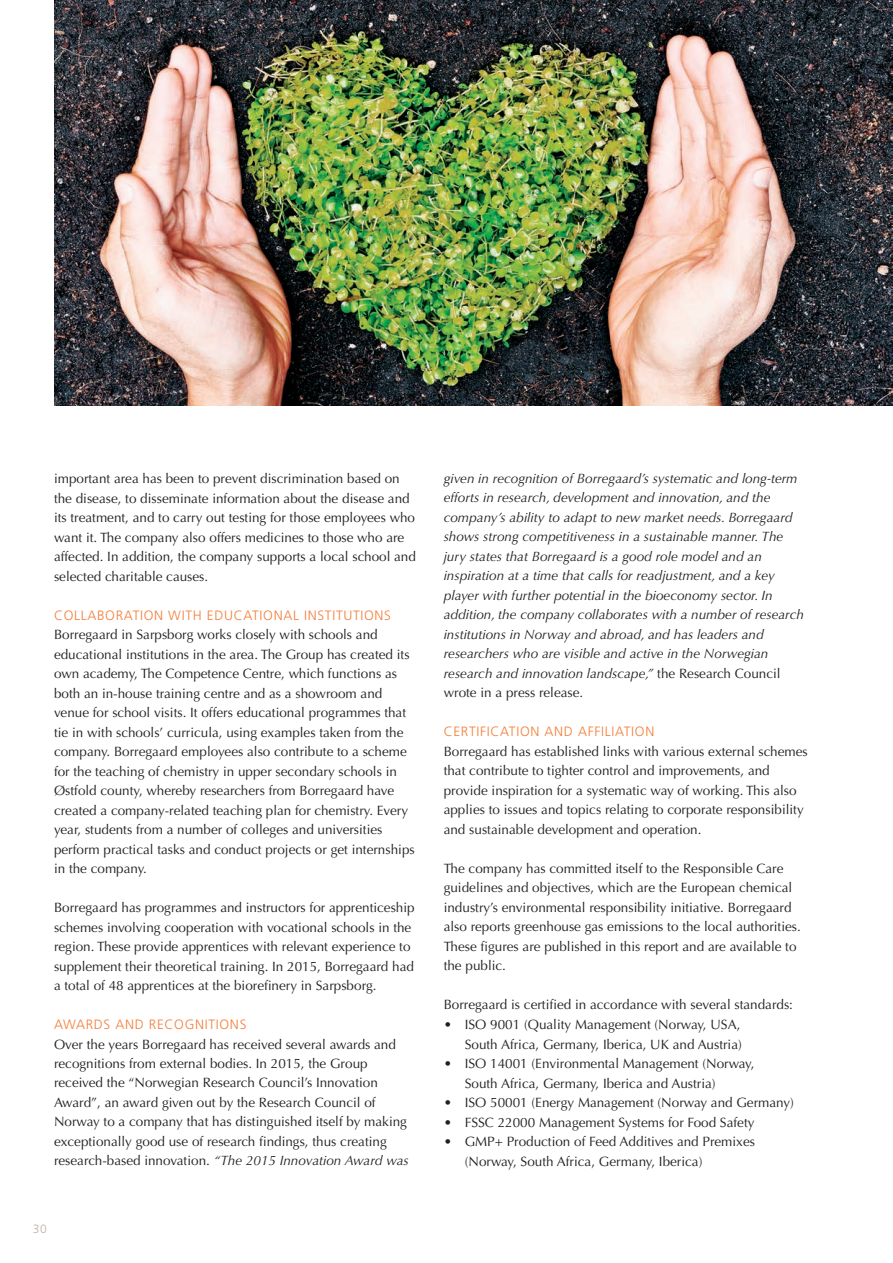
<style>
.page{position:relative;width:893px;height:1263px;background:#fff}
.page>*{position:absolute;margin:0;border:0;box-sizing:border-box;transform-origin:0 0}
.t1{font:13.5px/19.5px "Optima";color:#231f20}
.t2{font:italic 13.5px/19.5px "Optima";color:#231f20}
.t3{font:300 13.5px "Frutiger";letter-spacing:.05em;color:#f47e39}
.t4{font:300 12px "Frutiger";color:#bcb09f}
.s1{font-style:italic}
.s2{font-style:normal}
</style>
<div class="page">
<img style="left:54px;top:0;width:839px;height:405px">
<p class="t1" style="left:54px;top:469px;width:363px">important area has been to prevent discrimination based on the disease, to disseminate information about the disease and its treatment, and to carry out testing for those employees who want it. The company also offers medicines to those who are affected. In addition, the company supports a local school and selected charitable causes.</p>
<p class="t3" style="left:54px;top:607px;width:339px">COLLABORATION WITH EDUCATIONAL INSTITUTIONS</p>
<p class="t1" style="left:54px;top:625px;width:357px">Borregaard in Sarpsborg works closely with schools and educational institutions in the area. The Group has created its own academy, The Competence Centre, which functions as both an in-house training centre and as a showroom and venue for school visits. It offers educational programmes that</p>
<p class="t1" style="left:54px;top:722px;width:362px">tie in with schools’ curricula, using examples taken from the company. Borregaard employees also contribute to a scheme for the teaching of chemistry in upper secondary schools in Østfold county, whereby researchers from Borregaard have created a company-related teaching plan for chemistry. Every year, students from a number of colleges and universities perform practical tasks and conduct projects or get internships in the company.</p>
<p class="t1" style="left:54px;top:898px;width:362px">Borregaard has programmes and instructors for apprenticeship schemes involving cooperation with vocational schools in the region. These provide apprentices with relevant experience to supplement their theoretical training. In 2015, Borregaard had a total of 48 apprentices at the biorefinery in Sarpsborg.</p>
<p class="t3" style="left:54px;top:1017px;width:194px">AWARDS AND RECOGNITIONS</p>
<p class="t1" style="left:54px;top:1034px;width:356px">Over the years Borregaard has received several awards and recognitions from external bodies. In 2015, the Group received the “Norwegian Research Council’s Innovation Award”, an award given out by the Research Council of Norway to a company that has distinguished itself by making exceptionally good use of research findings, thus creating research-based innovation. <span class="s1">“The 2015 Innovation Award was</span></p>
<p class="t4" style="left:33px;top:1222px;width:15px">30</p>
<p class="t2" style="left:444px;top:469px;width:362px">given in recognition of Borregaard’s systematic and long-term efforts in research, development and innovation, and the company’s ability to adapt to new market needs. Borregaard shows strong competitiveness in a sustainable manner. The jury states that Borregaard is a good role model and an inspiration at a time that calls for readjustment, and a key player with further potential in the bioeconomy sector. In addition, the company collaborates with a number of research institutions in Norway and abroad, and has leaders and researchers who are visible and active in the Norwegian research and innovation landscape,” <span class="s2">the Research Council wrote in a press release.</span></p>
<p class="t3" style="left:444px;top:724px;width:212px">CERTIFICATION AND AFFILIATION</p>
<p class="t1" style="left:444px;top:742px;width:366px">Borregaard has established links with various external schemes that contribute to tighter control and improvements, and provide inspiration for a systematic way of working. This also applies to issues and topics relating to corporate responsibility and sustainable development and operation.</p>
<p class="t1" style="left:444px;top:859px;width:359px">The company has committed itself to the Responsible Care guidelines and objectives, which are the European chemical industry’s environmental responsibility initiative. Borregaard also reports greenhouse gas emissions to the local authorities.<br>These figures are published in this report and are available to the public.</p>
<p class="t1" style="left:444px;top:995px;width:351px">Borregaard is certified in accordance with several standards:</p>
<p class="t1" style="left:444px;top:1015px;width:300px;text-align:right">• ISO 9001 (Quality Management (Norway, USA,<br>South Africa, Germany, Iberica, UK and Austria)</p>
<p class="t1" style="left:465px;top:1054px;width:291px;text-indent:-21px">• ISO 14001 (Environmental Management (Norway,<br>South Africa, Germany, Iberica and Austria)</p>
<p class="t1" style="left:444px;top:1093px;width:352px">• ISO 50001 (Energy Management (Norway and Germany)</p>
<p class="t1" style="left:444px;top:1112px;width:312px">• FSSC 22000 Management Systems for Food Safety</p>
<p class="t1" style="left:465px;top:1132px;width:292px;text-indent:-21px">• GMP+ Production of Feed Additives and Premixes (Norway, South Africa, Germany, Iberica)</p>
</div>
